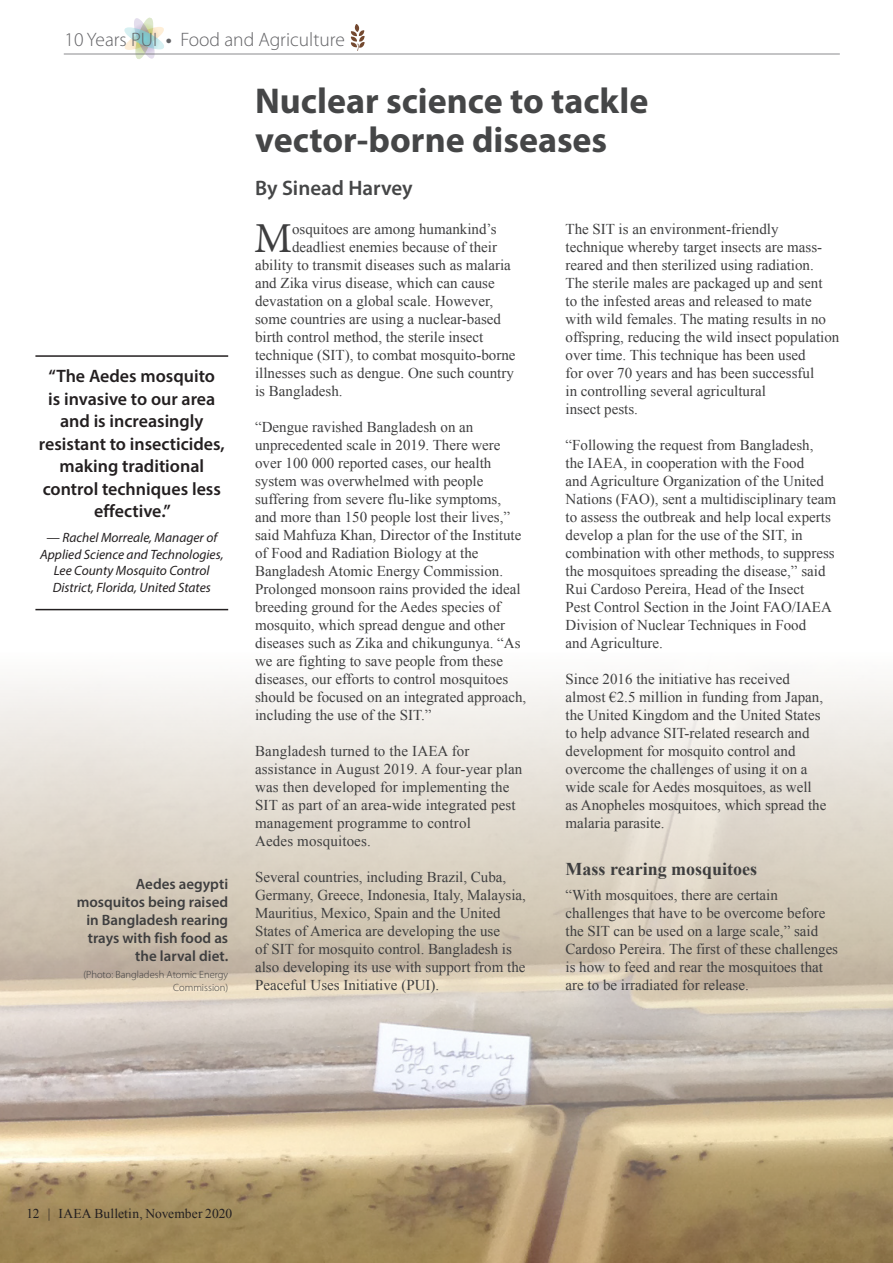
<style>
.page{position:relative;width:893px;height:1263px;background:#fff}
.page>*{position:absolute;margin:0;border:0;box-sizing:border-box;transform-origin:0 0}
.Frist_Para{font:42.75px "Minion Pro";color:#3e3e3f}
.Story_Title{font:700 36px/39px "Myriad Pro";color:#454647}
.Author-top{font:600 21px "Myriad Pro";color:#454647}
.Theme_Header_-_story{font:300 19.5px "Myriad Pro";color:#636366}
.Pullout_Quote{font:600 18px/22.5px "Myriad Pro";color:#231f20;text-align:center}
.Paragraph_Heading_01{font:700 18px "Times New Roman";color:#3e3e3f}
.Body_Text{font:15px/18px "Times New Roman";color:#3e3e3f}
.Frist_Para-2{font:15px "Times New Roman";color:#3e3e3f}
.Body_Text_-_no_space{font:15px/18px "Times New Roman";color:#3e3e3f}
.Photo_caption{font:600 15px/18px "Myriad Pro";color:#3e3e3f;text-align:right}
.Pullout_Quote_-_Name{font:italic 13.5px/16.5px "Myriad Pro";color:#231f20;text-align:center}
.t1{font:13.5px "Times New Roman";letter-spacing:.01em;color:#231f20}
.Photo_credit{font:300 10.5px/12.6px "Myriad Pro";color:#3e3e3f;text-align:right}
.s1{font-weight:600}
</style>
<div class="page">
<svg style="left:123px;top:17px;width:42px;height:42px"></svg>
<img style="left:0;top:681px;width:893px;height:582px">
<svg style="left:351px;top:24px;width:14px;height:27px"></svg>
<hr style="left:35px;top:355px;width:193px;height:2px;background:#231f20">
<hr style="left:35px;top:609px;width:193px;height:1px;background:#231f20">
<hr style="left:64px;top:54px;width:776px;height:1px;background:#636366">
<p class="Theme_Header_-_story" style="left:65px;top:29px;width:282px">10 Years PUI <span class="s1">•</span> Food and Agriculture</p>
<p class="Pullout_Quote" style="left:39px;top:365px;width:187px">“The Aedes mosquito<br>is invasive to our area and is increasingly resistant to insecticides, making traditional control techniques less effective.”</p>
<p class="Pullout_Quote_-_Name" style="left:40px;top:529px;width:185px">— Rachel Morreale, Manager of<br>Applied Science and Technologies,<br>Lee County Mosquito Control<br>District, Florida, United States</p>
<p class="Photo_caption" style="left:77px;top:875px;width:153px">Aedes aegypti mosquitos being raised in Bangladesh rearing trays with fish food as the larval diet.</p>
<p class="Photo_credit" style="left:83px;top:969px;width:146px">(Photo: Bangladesh Atomic Energy<br>Commission)</p>
<p class="Story_Title" style="left:255px;top:81px;width:395px">Nuclear science to tackle vector-borne diseases</p>
<p class="Author-top" style="left:255px;top:174px;width:159px">By Sinead Harvey</p>
<p class="Frist_Para" style="left:254px;top:210px;width:40px">M</p>
<p class="Frist_Para-2" style="left:292px;top:219px;width:206px">osquitoes are among humankind’s</p>
<p class="Body_Text" style="left:566px;top:220px;width:275px">The SIT is an environment-friendly technique whereby target insects are mass&shy;reared and then sterilized using radiation.<br>The sterile males are packaged up and sent<br>to the infested areas and released to mate with wild females. The mating results in no offspring, reducing the wild insect population over time. This technique has been used<br>for over 70 years and has been successful<br>in controlling several agricultural<br>insect pests.</p>
<p class="Body_Text" style="left:566px;top:436px;width:272px">“Following the request from Bangladesh,<br>the IAEA, in cooperation with the Food<br>and Agriculture Organization of the United Nations (FAO), sent a multidisciplinary team to assess the outbreak and help local experts develop a plan for the use of the SIT, in combination with other methods, to suppress the mosquitoes spreading the disease,” said Rui Cardoso Pereira, Head of the Insect<br>Pest Control Section in the Joint FAO/IAEA Division of Nuclear Techniques in Food<br>and Agriculture.</p>
<p class="Body_Text" style="left:566px;top:670px;width:262px">Since 2016 the initiative has received almost €2.5 million in funding from Japan, the United Kingdom and the United States to help advance SIT-related research and development for mosquito control and overcome the challenges of using it on a wide scale for Aedes mosquitoes, as well as Anopheles mosquitoes, which spread the malaria parasite.</p>
<p class="Paragraph_Heading_01" style="left:566px;top:856px;width:193px">Mass rearing mosquitoes</p>
<p class="Body_Text_-_no_space" style="left:566px;top:886px;width:274px">“With mosquitoes, there are certain challenges that have to be overcome before the SIT can be used on a large scale,” said Cardoso Pereira. The first of these challenges is how to feed and rear the mosquitoes that are to be irradiated for release.</p>
<p class="Frist_Para-2" style="left:292px;top:237px;width:206px">deadliest enemies because of their</p>
<p class="Frist_Para-2" style="left:255px;top:255px;width:257px">ability to transmit diseases such as malaria</p>
<p class="Frist_Para-2" style="left:255px;top:273px;width:241px">and Zika virus disease, which can cause</p>
<p class="Frist_Para-2" style="left:255px;top:291px;width:240px">devastation on a global scale. However,</p>
<p class="Frist_Para-2" style="left:255px;top:309px;width:247px">some countries are using a nuclear-based</p>
<p class="Frist_Para-2" style="left:255px;top:327px;width:230px">birth control method, the sterile insect</p>
<p class="Frist_Para-2" style="left:255px;top:345px;width:262px">technique (SIT), to combat mosquito-borne</p>
<p class="Frist_Para-2" style="left:255px;top:363px;width:260px">illnesses such as dengue. One such country</p>
<p class="Frist_Para-2" style="left:255px;top:381px;width:89px">is Bangladesh.</p>
<p class="Body_Text" style="left:255px;top:418px;width:273px">“Dengue ravished Bangladesh on an unprecedented scale in 2019. There were over 100 000 reported cases, our health system was overwhelmed with people suffering from severe flu-like symptoms, and more than 150 people lost their lives,” said Mahfuza Khan, Director of the Institute of Food and Radiation Biology at the Bangladesh Atomic Energy Commission.<br>Prolonged monsoon rains provided the ideal breeding ground for the Aedes species of mosquito, which spread dengue and other diseases such as Zika and chikungunya. “As we are fighting to save people from these diseases, our efforts to control mosquitoes should be focused on an integrated approach, including the use of the SIT.”</p>
<p class="Body_Text" style="left:255px;top:742px;width:269px">Bangladesh turned to the IAEA for assistance in August 2019. A four-year plan was then developed for implementing the SIT as part of an area-wide integrated pest management programme to control<br>Aedes mosquitoes.</p>
<p class="Body_Text" style="left:255px;top:868px;width:272px">Several countries, including Brazil, Cuba, Germany, Greece, Indonesia, Italy, Malaysia, Mauritius, Mexico, Spain and the United States of America are developing the use<br>of SIT for mosquito control. Bangladesh is also developing its use with support from the Peaceful Uses Initiative (PUI).</p>
<p class="t1" style="left:26px;top:1205px;width:208px">12 | IAEA Bulletin, November 2020</p>
</div>
